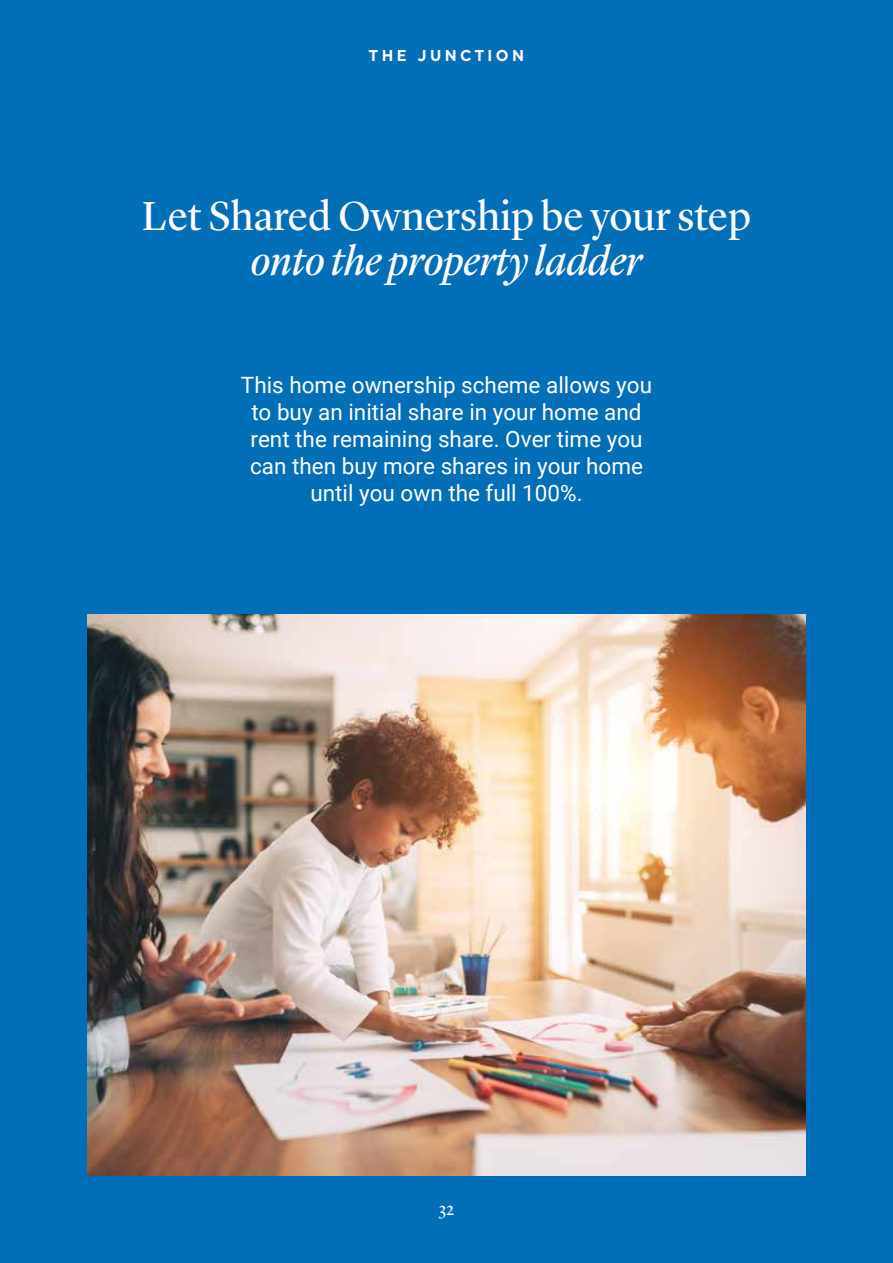
<style>
.page{position:relative;width:893px;height:1263px;background:#006fb8}
.page>*{position:absolute;margin:0;border:0;box-sizing:border-box;transform-origin:0 0}
.t1{font:42px "Lyon Display";color:#fff}
.t2{font:italic 42px "Lyon Display";color:#fff}
.t3{font:22.5px/27px "Roboto";color:#fff;text-align:center}
.t4{font:18px "Lyon Display";color:#fff}
.t5{font:700 15px "Santral";letter-spacing:.225em;color:#fff}
</style>
<div class="page">
<img style="left:87px;top:615px;width:719px;height:561px">
<p class="t5" style="left:369px;top:45px;width:157px">THE JUNCTION</p>
<h1 class="t1" style="left:142px;top:184px;width:611px">Let Shared Ownership be your step</h1>
<h1 class="t2" style="left:251px;top:229px;width:393px">onto the property ladder</h1>
<p class="t3" style="left:241px;top:370px;width:413px">This home ownership scheme allows you to buy an initial share in your home and rent the remaining share. Over time you can then buy more shares in your home until you own the full 100%.</p>
<p class="t4" style="left:439px;top:1196px;width:17px">32</p>
</div>
